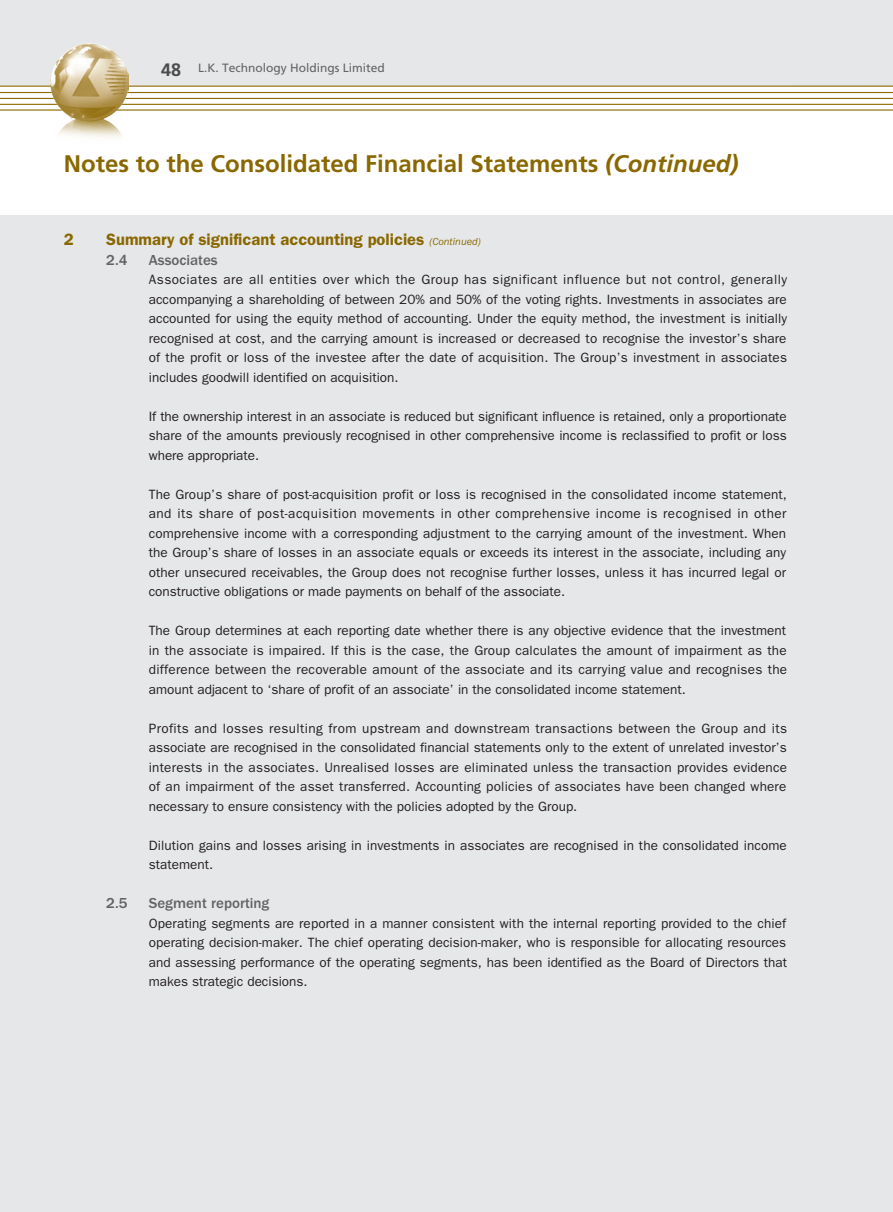
<style>
.page{position:relative;width:893px;height:1212px;background:#fff}
.page>*{position:absolute;margin:0;border:0;box-sizing:border-box;transform-origin:0 0}
.t1{font:700 24px "Frutiger LT Std";color:#8a6800}
.t2{font:600 16.5px "ITC Franklin Gothic Std";color:#8a6800}
.t3{font:500 15px "ITC Franklin Gothic Std";color:#636366}
.t4{font:13.5px/19.5px "ITC Franklin Gothic Std";color:#231f20;text-align:justify}
.t5{font:12px "Frutiger LT Std";color:#636366}
.s1{font-weight:700;font-size:18px;color:#4b4c4d}
.s2{font-style:italic}
.s3{font-weight:400;font-style:italic;font-size:10.5px}
</style>
<div class="page">
<div style="left:0;top:215px;width:893px;height:997px;background:#e6e7e9"></div>
<div style="left:0;top:0;width:893px;height:86px;background:#e6e7e9"></div>
<svg style="left:0;top:72px;width:893px;height:27px"></svg>
<hr style="left:0;top:104px;width:893px;height:1px;background:#8a6800">
<hr style="left:0;top:109px;width:893px;height:2px;background:#bca96f">
<img style="left:51px;top:44px;width:77px;height:93px">
<p class="t5" style="left:161px;top:61px;width:225px"><span class="s1">48</span> L.K. Technology Holdings Limited</p>
<h1 class="t1" style="left:64px;top:150px;width:676px">Notes to the Consolidated Financial Statements <span class="s2">(Continued)</span></h1>
<p class="t2" style="left:64px;top:230px;width:11px">2</p>
<p class="t2" style="left:106px;top:230px;width:376px">Summary of significant accounting policies <span class="s3">(Continued)</span></p>
<p class="t3" style="left:106px;top:251px;width:23px">2.4</p>
<p class="t3" style="left:149px;top:251px;width:70px">Associates</p>
<p class="t4" style="left:149px;top:270px;width:640px">Associates are all entities over which the Group has significant influence but not control, generally accompanying a shareholding of between 20% and 50% of the voting rights. Investments in associates are accounted for using the equity method of accounting. Under the equity method, the investment is initially recognised at cost, and the carrying amount is increased or decreased to recognise the investor’s share of the profit or loss of the investee after the date of acquisition. The Group’s investment in associates includes goodwill identified on acquisition.</p>
<p class="t4" style="left:149px;top:406px;width:639px">If the ownership interest in an associate is reduced but significant influence is retained, only a proportionate share of the amounts previously recognised in other comprehensive income is reclassified to profit or loss where appropriate.</p>
<p class="t4" style="left:149px;top:484px;width:640px">The Group’s share of post-acquisition profit or loss is recognised in the consolidated income statement, and its share of post-acquisition movements in other comprehensive income is recognised in other comprehensive income with a corresponding adjustment to the carrying amount of the investment. When the Group’s share of losses in an associate equals or exceeds its interest in the associate, including any other unsecured receivables, the Group does not recognise further losses, unless it has incurred legal or constructive obligations or made payments on behalf of the associate.</p>
<p class="t4" style="left:149px;top:621px;width:640px">The Group determines at each reporting date whether there is any objective evidence that the investment in the associate is impaired. If this is the case, the Group calculates the amount of impairment as the difference between the recoverable amount of the associate and its carrying value and recognises the amount adjacent to ‘share of profit of an associate’ in the consolidated income statement.</p>
<p class="t4" style="left:149px;top:718px;width:640px">Profits and losses resulting from upstream and downstream transactions between the Group and its associate are recognised in the consolidated financial statements only to the extent of unrelated investor’s interests in the associates. Unrealised losses are eliminated unless the transaction provides evidence of an impairment of the asset transferred. Accounting policies of associates have been changed where necessary to ensure consistency with the policies adopted by the Group.</p>
<p class="t4" style="left:149px;top:835px;width:639px">Dilution gains and losses arising in investments in associates are recognised in the consolidated income statement.</p>
<p class="t3" style="left:106px;top:895px;width:23px">2.5</p>
<p class="t3" style="left:149px;top:895px;width:122px">Segment reporting</p>
<p class="t4" style="left:149px;top:913px;width:640px">Operating segments are reported in a manner consistent with the internal reporting provided to the chief operating decision-maker. The chief operating decision-maker, who is responsible for allocating resources and assessing performance of the operating segments, has been identified as the Board of Directors that makes strategic decisions.</p>
</div>
